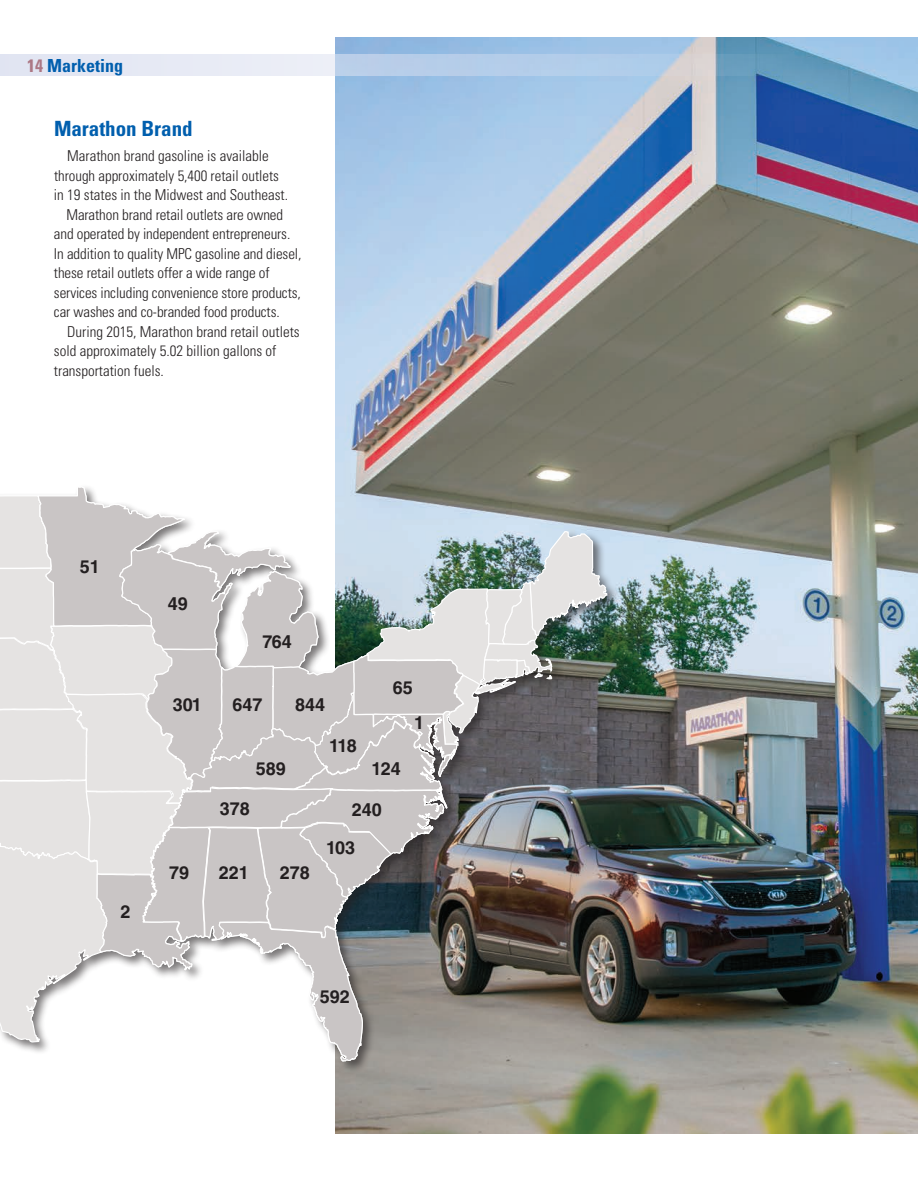
<style>
.page{position:relative;width:918px;height:1188px;background:#fff}
.page>*{position:absolute;margin:0;border:0;box-sizing:border-box;transform-origin:0 0}
.Headline{font:700 condensed 21px "Univers LT Std";color:#015fae}
.NEW_Md_Subhead{font:700 18px "Helvetica LT Std";color:#231f20}
.NEW_Md_Subhead-2{font:700 condensed 18px "Univers LT Std";color:#015fae}
.t1{font:300 condensed 15px/19.5px "Univers LT Std";letter-spacing:-.005em;color:#231f20}
.s1{color:#ac7885}
</style>
<div class="page">
<img style="left:335px;top:37px;width:583px;height:1097px">
<svg style="left:0;top:54px;width:918px;height:22px;background:#bbd0e5"></svg>
<div style="left:0;top:484px;width:620px;height:589px;background:#231f20;opacity:.6"></div>
<svg style="left:0;top:486px;width:608px;height:576px;background:#bdbcbc"></svg>
<p class="NEW_Md_Subhead-2" style="left:27px;top:54px;width:97px"><span class="s1">14</span> Marketing</p>
<p class="Headline" style="left:54px;top:116px;width:140px">Marathon Brand</p>
<p class="t1" style="left:54px;top:146px;width:236px;text-align:center">Marathon brand gasoline is available through approximately 5,400 retail outlets in 19 states in the Midwest and Southeast.</p>
<p class="t1" style="left:54px;top:205px;width:249px;text-indent:12px">Marathon brand retail outlets are owned and operated by independent entrepreneurs.<br>In addition to quality MPC gasoline and diesel, these retail outlets offer a wide range of services including convenience store products, car washes and co-branded food products.</p>
<p class="t1" style="left:54px;top:322px;width:247px;text-indent:13px">During 2015, Marathon brand retail outlets sold approximately 5.02 billion gallons of transportation fuels.</p>
<p class="NEW_Md_Subhead" style="left:80px;top:556px;width:22px">51</p>
<p class="NEW_Md_Subhead" style="left:121px;top:900px;width:12px">2</p>
<p class="NEW_Md_Subhead" style="left:168px;top:593px;width:22px">49</p>
<p class="NEW_Md_Subhead" style="left:262px;top:631px;width:31px">764</p>
<p class="NEW_Md_Subhead" style="left:173px;top:693px;width:31px">301</p>
<p class="NEW_Md_Subhead" style="left:232px;top:693px;width:32px">647</p>
<p class="NEW_Md_Subhead" style="left:295px;top:693px;width:32px">844</p>
<p class="NEW_Md_Subhead" style="left:329px;top:734px;width:29px">118</p>
<p class="NEW_Md_Subhead" style="left:393px;top:677px;width:22px">65</p>
<p class="NEW_Md_Subhead" style="left:414px;top:712px;width:12px">1</p>
<p class="NEW_Md_Subhead" style="left:256px;top:758px;width:32px">589</p>
<p class="NEW_Md_Subhead" style="left:372px;top:758px;width:31px">124</p>
<p class="NEW_Md_Subhead" style="left:220px;top:798px;width:32px">378</p>
<p class="NEW_Md_Subhead" style="left:352px;top:798px;width:32px">240</p>
<p class="NEW_Md_Subhead" style="left:169px;top:862px;width:22px">79</p>
<p class="NEW_Md_Subhead" style="left:219px;top:862px;width:32px">221</p>
<p class="NEW_Md_Subhead" style="left:280px;top:862px;width:32px">278</p>
<p class="NEW_Md_Subhead" style="left:326px;top:836px;width:31px">103</p>
<p class="NEW_Md_Subhead" style="left:320px;top:986px;width:32px">592</p>
</div>
